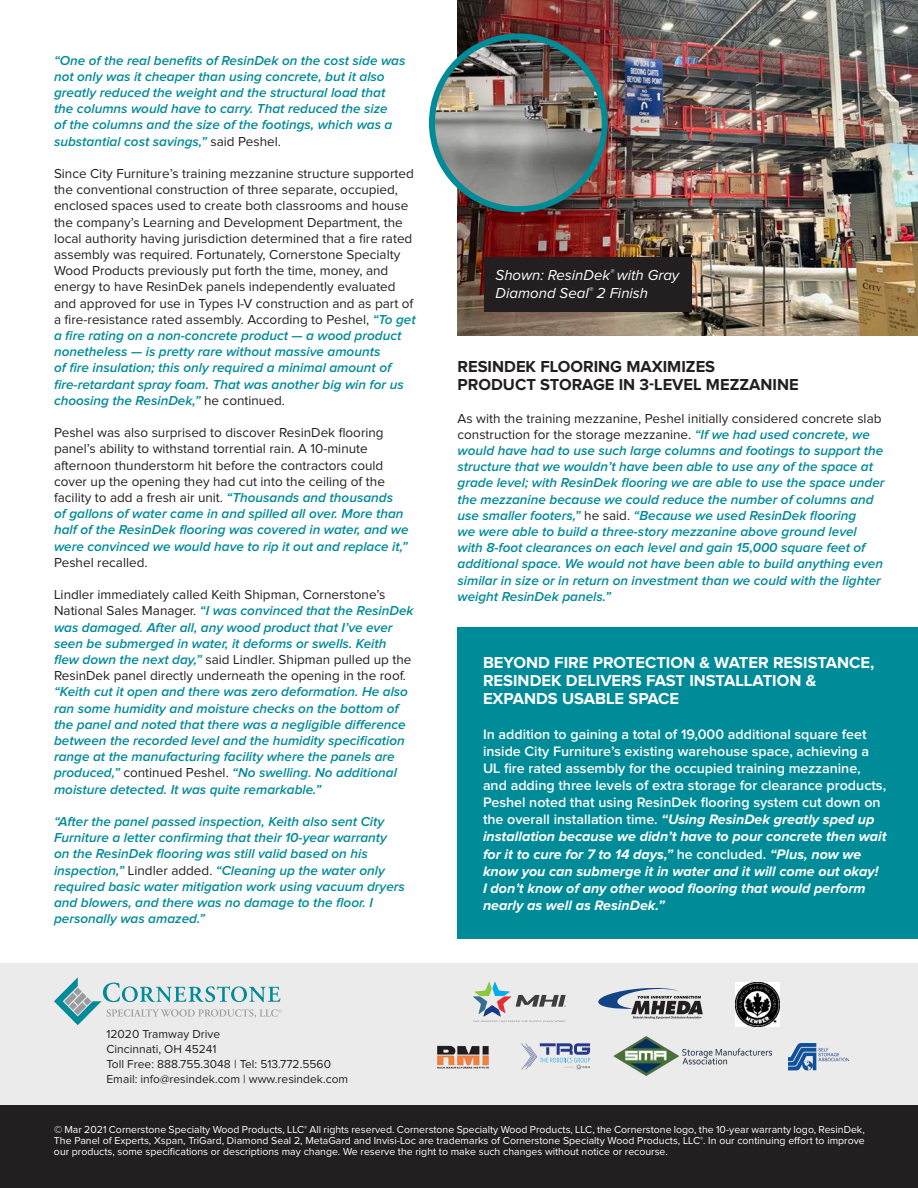
<style>
.page{position:relative;width:918px;height:1188px;background:#fff}
.page>*{position:absolute;margin:0;border:0;box-sizing:border-box;transform-origin:0 0}
.t1{font:700 16.5px/18px "Proxima Nova";color:#fff}
.t2{font:700 16.5px "Proxima Nova";color:#231f20}
.t3{font:italic 15px/18px "Proxima Nova";color:#fff}
.t4{font:600 14.25px/17.1px "Proxima Nova";color:#fff}
.t5{font:italic 600 13.5px/16.2px "Proxima Nova";color:#008b98}
.t6{font:13.5px/16.2px "Proxima Nova";color:#231f20}
.t7{font:12px "Proxima Nova";color:#231f20}
.t8{font:10.5px/10.8px "Proxima Nova";color:#fff;text-align:justify}
.s1{font-weight:400;font-style:normal;color:#231f20}
.s2{font-weight:600;font-style:italic;color:#008b98}
.s3{font-weight:700;font-style:italic}
</style>
<div class="page">
<div style="left:458px;top:627px;width:460px;height:312px;background:#008b99"></div>
<div style="left:0;top:963px;width:918px;height:143px;background:#ebebeb"></div>
<div style="left:0;top:1106px;width:918px;height:82px;background:#231f20"></div>
<svg style="left:54px;top:977px;width:227px;height:48px"></svg>
<img style="left:614px;top:1037px;width:157px;height:38px">
<svg style="left:473px;top:982px;width:93px;height:40px"></svg>
<svg style="left:598px;top:988px;width:105px;height:31px"></svg>
<img style="left:735px;top:983px;width:45px;height:44px">
<img style="left:437px;top:1045px;width:52px;height:24px">
<svg style="left:521px;top:1043px;width:70px;height:27px"></svg>
<img style="left:458px;top:0;width:460px;height:336px">
<div style="left:484px;top:257px;width:208px;height:55px;background:#231f20"></div>
<img style="left:788px;top:1043px;width:60px;height:27px">
<img style="left:432px;top:36px;width:173px;height:173px;border-radius:86px">
<div style="left:429px;top:33px;width:179px;height:179px;border:6px solid #008b99;border-radius:50%"></div>
<p class="t5" style="left:54px;top:53px;width:353px">“One of the real benefits of ResinDek on the cost side was not only was it cheaper than using concrete, but it also greatly reduced the weight and the structural load that the columns would have to carry. That reduced the size<br>of the columns and the size of the footings, which was a substantial cost savings,” <span class="s1">said Peshel.</span></p>
<p class="t6" style="left:54px;top:166px;width:363px">Since City Furniture’s training mezzanine structure supported the conventional construction of three separate, occupied, enclosed spaces used to create both classrooms and house the company’s Learning and Development Department, the local authority having jurisdiction determined that a fire rated assembly was required. Fortunately, Cornerstone Specialty Wood Products previously put forth the time, money, and energy to have ResinDek panels independently evaluated and approved for use in Types I-V construction and as part of a fire-resistance rated assembly. According to Peshel, <span class="s2">“To get a fire rating on a non-concrete product — a wood product nonetheless — is pretty rare without massive amounts<br>of fire insulation; this only required a minimal amount of fire-retardant spray foam. That was another big win for us choosing the ResinDek,”</span> he continued.</p>
<p class="t6" style="left:54px;top:425px;width:356px">Peshel was also surprised to discover ResinDek flooring panel’s ability to withstand torrential rain. A 10-minute afternoon thunderstorm hit before the contractors could cover up the opening they had cut into the ceiling of the facility to add a fresh air unit. <span class="s2">“Thousands and thousands<br>of gallons of water came in and spilled all over. More than half of the ResinDek flooring was covered in water, and we were convinced we would have to rip it out and replace it,” </span>Peshel recalled.</p>
<p class="t5" style="left:54px;top:587px;width:361px"><span class="s1">Lindler immediately called Keith Shipman, Cornerstone’s National Sales Manager.</span> “I was convinced that the ResinDek was damaged. After all, any wood product that I’ve ever seen be submerged in water, it deforms or swells. Keith flew down the next day,” <span class="s1">said Lindler. Shipman pulled up the ResinDek panel directly underneath the opening in the roof. </span>“Keith cut it open and there was zero deformation. He also ran some humidity and moisture checks on the bottom of the panel and noted that there was a negligible difference between the recorded level and the humidity specification range at the manufacturing facility where the panels are produced,” <span class="s1">continued Peshel.</span> “No swelling. No additional moisture detected. It was quite remarkable.”</p>
<p class="t5" style="left:54px;top:814px;width:353px">“After the panel passed inspection, Keith also sent City Furniture a letter confirming that their 10-year warranty on the ResinDek flooring was still valid based on his inspection,” <span class="s1">Lindler added.</span> “Cleaning up the water only required basic water mitigation work using vacuum dryers and blowers, and there was no damage to the floor. I personally was amazed.”</p>
<p class="t3" style="left:496px;top:267px;width:185px">Shown: ResinDek<sup>®</sup> with Gray<br>Diamond Seal<sup>®</sup> 2 Finish</p>
<p class="t2" style="left:458px;top:359px;width:259px">RESINDEK FLOORING MAXIMIZES</p>
<p class="t2" style="left:458px;top:377px;width:343px">PRODUCT STORAGE IN 3-LEVEL MEZZANINE</p>
<p class="t5" style="left:458px;top:411px;width:429px"><span class="s1">As with the training mezzanine, Peshel initially considered concrete slab construction for the storage mezzanine.</span> “If we had used concrete, we would have had to use such large columns and footings to support the structure that we wouldn’t have been able to use any of the space at grade level; with ResinDek flooring we are able to use the space under the mezzanine because we could reduce the number of columns and use smaller footers,” <span class="s1">he said.</span> “Because we used ResinDek flooring<br>we were able to build a three-story mezzanine above ground level with 8-foot clearances on each level and gain 15,000 square feet of additional space. We would not have been able to build anything even similar in size or in return on investment than we could with the lighter weight ResinDek panels.”</p>
<p class="t1" style="left:483px;top:654px;width:393px">BEYOND FIRE PROTECTION &amp; WATER RESISTANCE,<br>RESINDEK DELIVERS FAST INSTALLATION &amp;<br>EXPANDS USABLE SPACE</p>
<p class="t4" style="left:483px;top:726px;width:405px">In addition to gaining a total of 19,000 additional square feet inside City Furniture’s existing warehouse space, achieving a UL fire rated assembly for the occupied training mezzanine, and adding three levels of extra storage for clearance products, Peshel noted that using ResinDek flooring system cut down on the overall installation time. <span class="s3">“Using ResinDek greatly sped up installation because we didn’t have to pour concrete then wait for it to cure for 7 to 14 days,”</span> he concluded. <span class="s3">“Plus, now we know you can submerge it in water and it will come out okay!<br>I don’t know of any other wood flooring that would perform nearly as well as ResinDek.”</span></p>
<p class="t7" style="left:106px;top:1028px;width:115px">12020 Tramway Drive</p>
<p class="t7" style="left:106px;top:1043px;width:112px">Cincinnati, OH 45241</p>
<p class="t7" style="left:106px;top:1058px;width:226px">Toll Free: 888.755.3048 | Tel: 513.772.5560</p>
<p class="t7" style="left:106px;top:1073px;width:243px">Email: info@resindek.com | www.resindek.com</p>
<p class="t8" style="left:54px;top:1125px;width:812px">© Mar 2021 Cornerstone Specialty Wood Products, LLC<sup>®</sup> All rights reserved. Cornerstone Specialty Wood Products, LLC, the Cornerstone logo, the 10-year warranty logo, ResinDek, The Panel of Experts, Xspan, TriGard, Diamond Seal 2, MetaGard and Invisi-Loc are trademarks of Cornerstone Specialty Wood Products, LLC<sup>®</sup>. In our continuing effort to improve our products, some specifications or descriptions may change. We reserve the right to make such changes without notice or recourse.</p>
</div>
